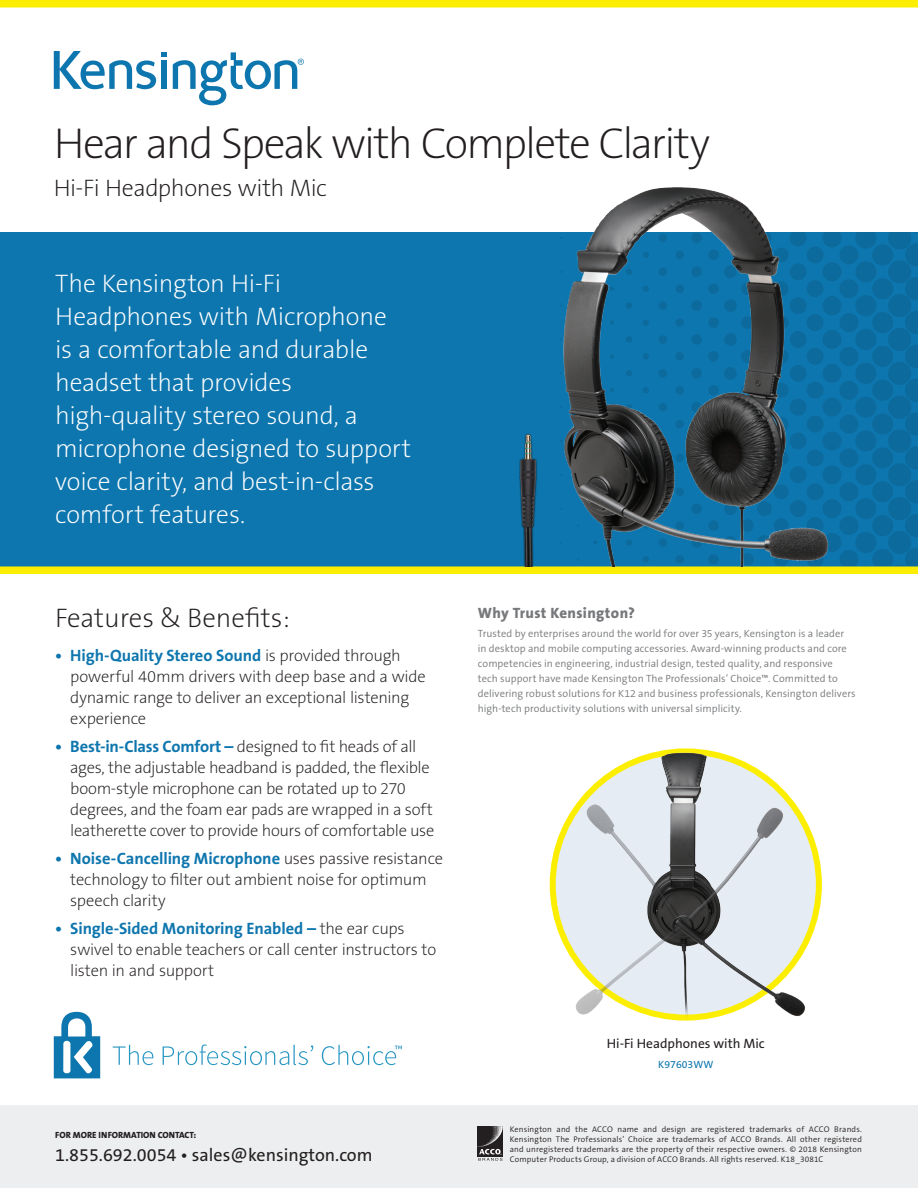
<style>
.page{position:relative;width:918px;height:1188px;background:#fff}
.page>*{position:absolute;margin:0;border:0;box-sizing:border-box;transform-origin:0 0}
.Headline{font:43.5px "The Sans KENSINGTON2 XL";letter-spacing:-.045em;color:#231f20}
.Features___Benefits{font:27px "The Sans KENSINGTON2 XL";color:#231f20}
.Hero_Copy{font:25.5px/33px "The Sans KENSINGTON2 XL";letter-spacing:-.01em;color:#fff}
.Subhead{font:24px "The Sans KENSINGTON2 XL";letter-spacing:-.02em;color:#231f20}
.Contact{font:18px "The Sans KENSINGTON5 Rg";color:#231f20}
.t1{font:16.5px/21px "The Sans KENSINGTON2 XL";letter-spacing:-.02em;color:#231f20}
.Why{font:15px "The Sans KENSINGTON8 XB";letter-spacing:.02em;color:#76787b}
.Product{font:13.5px "The Sans KENSINGTON5 Rg";color:#231f20}
.Why-2{font:10.5px/15px "The Sans KENSINGTON4 SL";letter-spacing:.005em;color:#76787b}
.SKU{font:10.5px "The Sans KENSINGTON5 Rg";color:#0e76ae}
.More_Info{font:9px "The Sans KENSINGTON8 XB";color:#231f20}
.Legal{font:8.25px/9.9px "The Sans KENSINGTON4 SL";letter-spacing:.02em;color:#231f20;text-align:justify}
.s1{font-family:"The Sans KENSINGTON7 Bd";color:#0e76ae}
</style>
<div class="page">
<div style="left:0;top:232px;width:918px;height:338px;background:#0e76ae"></div>
<div style="left:0;top:0;width:918px;height:8px;background:#fcee01"></div>
<svg style="left:856px;top:232px;width:62px;height:334px;fill:#0c6a9c"></svg>
<div style="left:0;top:566px;width:918px;height:8px;background:#fcee01"></div>
<svg style="left:173px;top:52px;width:131px;height:53px"></svg>
<svg style="left:54px;top:51px;width:113px;height:38px"></svg>
<div style="left:0;top:1105px;width:918px;height:83px;background:#edeeef"></div>
<svg style="left:502px;top:1127px;width:1px;height:29px"></svg>
<img style="left:478px;top:1127px;width:24px;height:22px">
<svg style="left:478px;top:1149px;width:24px;height:12px"></svg>
<svg style="left:113px;top:1045px;width:40px;height:20px"></svg>
<svg style="left:163px;top:1045px;width:150px;height:20px"></svg>
<svg style="left:322px;top:1045px;width:80px;height:20px"></svg>
<svg style="left:54px;top:1012px;width:46px;height:66px"></svg>
<img style="left:560px;top:187px;width:296px;height:379px">
<img style="left:519px;top:421px;width:46px;height:145px">
<img style="left:561px;top:748px;width:251px;height:273px">
<p class="Headline" style="left:54px;top:120px;width:658px">Hear and Speak with Complete Clarity</p>
<p class="Subhead" style="left:54px;top:175px;width:275px">Hi-Fi Headphones with Mic</p>
<p class="Hero_Copy" style="left:55px;top:268px;width:358px">The Kensington Hi-Fi<br>Headphones with Microphone<br>is a comfortable and durable headset that provides high-quality stereo sound, a microphone designed to support voice clarity, and best-in-class comfort features.</p>
<p class="Features___Benefits" style="left:55px;top:603px;width:236px">Features &amp; Benefits:</p>
<p class="t1" style="left:70px;top:646px;width:357px;text-indent:-15px"><span class="s1">• High-Quality Stereo Sound</span> is provided through powerful 40mm drivers with deep base and a wide dynamic range to deliver an exceptional listening experience</p>
<p class="t1" style="left:70px;top:737px;width:366px;text-indent:-15px"><span class="s1">• Best-in-Class Comfort –</span> designed to fit heads of all ages, the adjustable headband is padded, the flexible boom-style microphone can be rotated up to 270 degrees, and the foam ear pads are wrapped in a soft leatherette cover to provide hours of comfortable use</p>
<p class="t1" style="left:70px;top:848px;width:374px;text-indent:-15px"><span class="s1">• Noise-Cancelling Microphone</span> uses passive resistance technology to filter out ambient noise for optimum speech clarity</p>
<p class="t1" style="left:70px;top:918px;width:367px;text-indent:-15px"><span class="s1">• Single-Sided Monitoring Enabled –</span> the ear cups swivel to enable teachers or call center instructors to listen in and support</p>
<p class="More_Info" style="left:55px;top:1130px;width:143px">FOR MORE INFORMATION CONTACT:</p>
<p class="Contact" style="left:55px;top:1145px;width:319px">1.855.692.0054 • sales@kensington.com</p>
<p class="Why" style="left:478px;top:605px;width:159px">Why Trust Kensington?</p>
<p class="Why-2" style="left:478px;top:626px;width:379px">Trusted by enterprises around the world for over 35 years, Kensington is a leader<br>in desktop and mobile computing accessories. Award-winning products and core competencies in engineering, industrial design, tested quality, and responsive<br>tech support have made Kensington The Professionals’ Choice™. Committed to delivering robust solutions for K12 and business professionals, Kensington delivers high-tech productivity solutions with universal simplicity.</p>
<p class="Product" style="left:607px;top:1037px;width:160px">Hi-Fi Headphones with Mic</p>
<p class="SKU" style="left:658px;top:1059px;width:56px">K97603WW</p>
<p class="Legal" style="left:510px;top:1124px;width:354px">Kensington and the ACCO name and design are registered trademarks of ACCO Brands.<br>Kensington The Professionals’ Choice are trademarks of ACCO Brands. All other registered and unregistered trademarks are the property of their respective owners. © 2018 Kensington Computer Products Group, a division of ACCO Brands. All rights reserved. K18_3081C</p>
</div>
